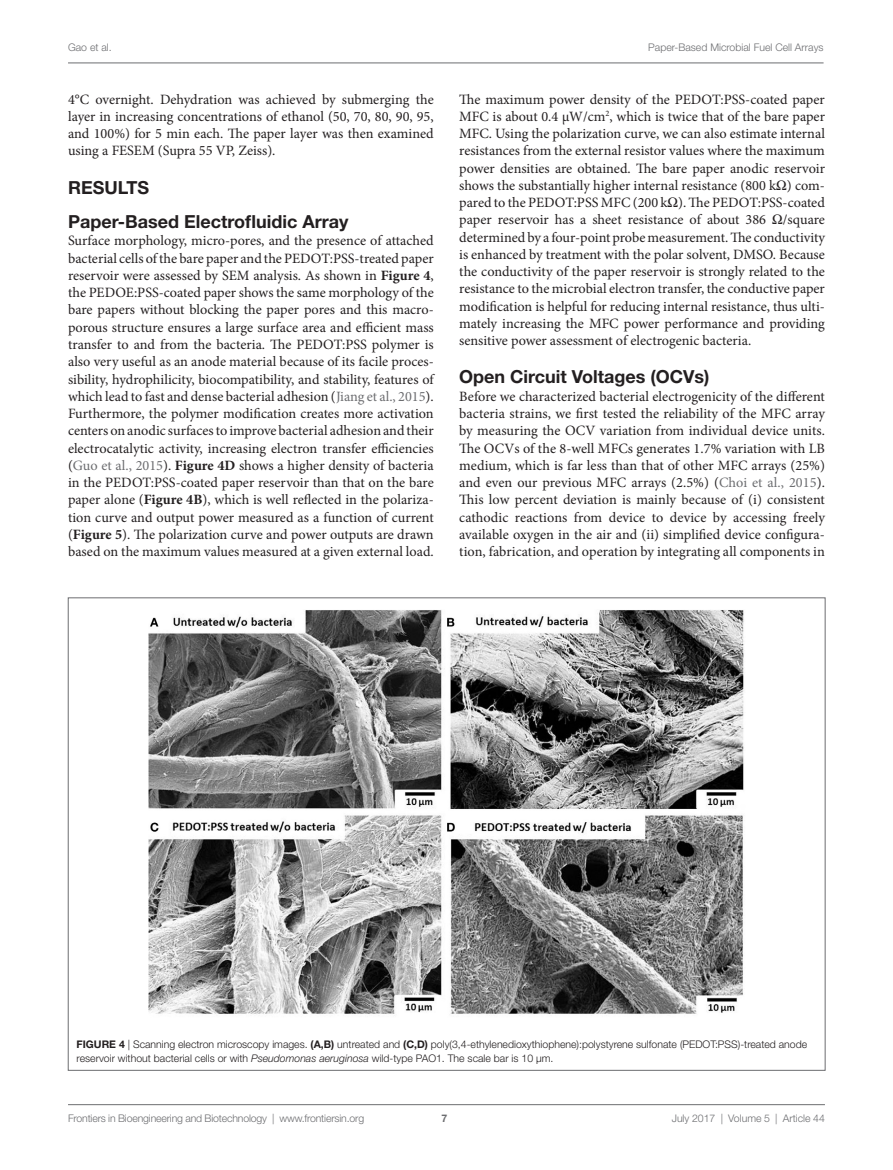
<style>
.page{position:relative;width:893px;height:1170px;background:#fff}
.page>*{position:absolute;margin:0;border:0;box-sizing:border-box;transform-origin:0 0}
.t1{font:700 18px/33.8px "Helvetica Neue LT Std";color:#231f20}
.t2{font:14.25px/17.2px "Minion Pro";color:#231f20;text-align:justify}
.t3{font:300 10.5px/14.2px "Helvetica Neue LT Std";color:#231f20}
.t4{font:300 10.5px "Helvetica Neue LT Std";letter-spacing:-.015em;color:#6c6d70}
.t5{font:700 10.5px "Helvetica Neue LT Std";color:#6c6d70}
.s1{font-weight:700}
.s2{color:#6c6d70}
.s3{font-family:"STIX General"}
.s4{font-style:italic}
</style>
<div class="page">
<img style="left:148px;top:610px;width:597px;height:404px">
<hr style="left:68px;top:1104px;width:757px;height:1px;background:#6c6d70">
<hr style="left:68px;top:63px;width:755px;height:1px;background:#6c6d70">
<p class="t4" style="left:68px;top:41px;width:45px">Gao et al.</p>
<p class="t4" style="left:648px;top:41px;width:177px">Paper-Based Microbial Fuel Cell Arrays</p>
<p class="t2" style="left:68px;top:90px;width:367px">4°C overnight. Dehydration was achieved by submerging the layer in increasing concentrations of ethanol (50, 70, 80, 90, 95, and 100%) for 5 min each. The paper layer was then examined using a FESEM (Supra 55 VP, Zeiss).</p>
<p class="t1" style="left:68px;top:171px;width:13px">RES</p>
<p class="t1" style="left:68px;top:171px;width:282px;text-indent:36px">ULTS<br>Paper-Based Electrofluidic Array</p>
<p class="t2" style="left:68px;top:232px;width:367px">Surface morphology, micro-pores, and the presence of attached bacterial cells of the bare paper and the PEDOT:PSS-treated paper reservoir were assessed by SEM analysis. As shown in <span class="s1">Figure 4</span>, the PEDOE:PSS-coated paper shows the same morphology of the bare papers without blocking the paper pores and this macro&shy;porous structure ensures a large surface area and efficient mass transfer to and from the bacteria. The PEDOT:PSS polymer is also very useful as an anode material because of its facile proces&shy;sibility, hydrophilicity, biocompatibility, and stability, features of which lead to fast and dense bacterial adhesion (<span class="s2">Jiang et al., 2015</span>).<br>Furthermore, the polymer modification creates more activation centers on anodic surfaces to improve bacterial adhesion and their electrocatalytic activity, increasing electron transfer efficiencies (<span class="s2">Guo et al., 2015</span>). <span class="s1">Figure 4D</span> shows a higher density of bacteria in the PEDOT:PSS-coated paper reservoir than that on the bare paper alone (<span class="s1">Figure 4B</span>), which is well reflected in the polariza&shy;tion curve and output power measured as a function of current (<span class="s1">Figure 5</span>). The polarization curve and power outputs are drawn based on the maximum values measured at a given external load.</p>
<p class="t2" style="left:459px;top:91px;width:367px">The maximum power density of the PEDOT:PSS-coated paper MFC is about 0.4 µW/cm<sup>2</sup>, which is twice that of the bare paper MFC. Using the polarization curve, we can also estimate internal resistances from the external resistor values where the maximum power densities are obtained. The bare paper anodic reservoir shows the substantially higher internal resistance (800 k<span class="s3">Ω</span>) com&shy;pared to the PEDOT:PSS MFC (200 k<span class="s3">Ω</span>). The PEDOT:PSS-coated paper reservoir has a sheet resistance of about 386 <span class="s3">Ω</span>/square determined by a four-point probe measurement. The conductivity is enhanced by treatment with the polar solvent, DMSO. Because the conductivity of the paper reservoir is strongly related to the resistance to the microbial electron transfer, the conductive paper modification is helpful for reducing internal resistance, thus ulti&shy;mately increasing the MFC power performance and providing sensitive power assessment of electrogenic bacteria.</p>
<p class="t1" style="left:459px;top:360px;width:252px">Open Circuit Voltages (OCVs)</p>
<p class="t2" style="left:459px;top:387px;width:367px">Before we characterized bacterial electrogenicity of the different bacteria strains, we first tested the reliability of the MFC array by measuring the OCV variation from individual device units.<br>The OCVs of the 8-well MFCs generates 1.7% variation with LB medium, which is far less than that of other MFC arrays (25%) and even our previous MFC arrays (2.5%) (<span class="s2">Choi et al., 2015</span>).<br>This low percent deviation is mainly because of (i) consistent cathodic reactions from device to device by accessing freely available oxygen in the air and (ii) simplified device configura&shy;tion, fabrication, and operation by integrating all components in</p>
<p class="t3" style="left:77px;top:1036px;width:732px"><span class="s1">FIG URE 4</span> | Scanning electron microscopy images. <span class="s1">(A,B)</span> untreated and <span class="s1">(C,D)</span> poly(3,4-ethylenedioxythiophene):polystyrene sulfonate (PEDOT:PSS)-treated anode reservoir without bacterial cells or with <span class="s4">Pseudomonas aeruginosa</span> wild-type PAO1. The scale bar is 10 µm.</p>
<p class="t4" style="left:68px;top:1111px;width:298px">Frontiers in Bioengineering and Biotechnology | www.frontiersin.org</p>
<p class="t4" style="left:672px;top:1111px;width:155px">July 2017 | Volume 5 | Article 44</p>
<p class="t5" style="left:441px;top:1111px;width:7px">7</p>
</div>
